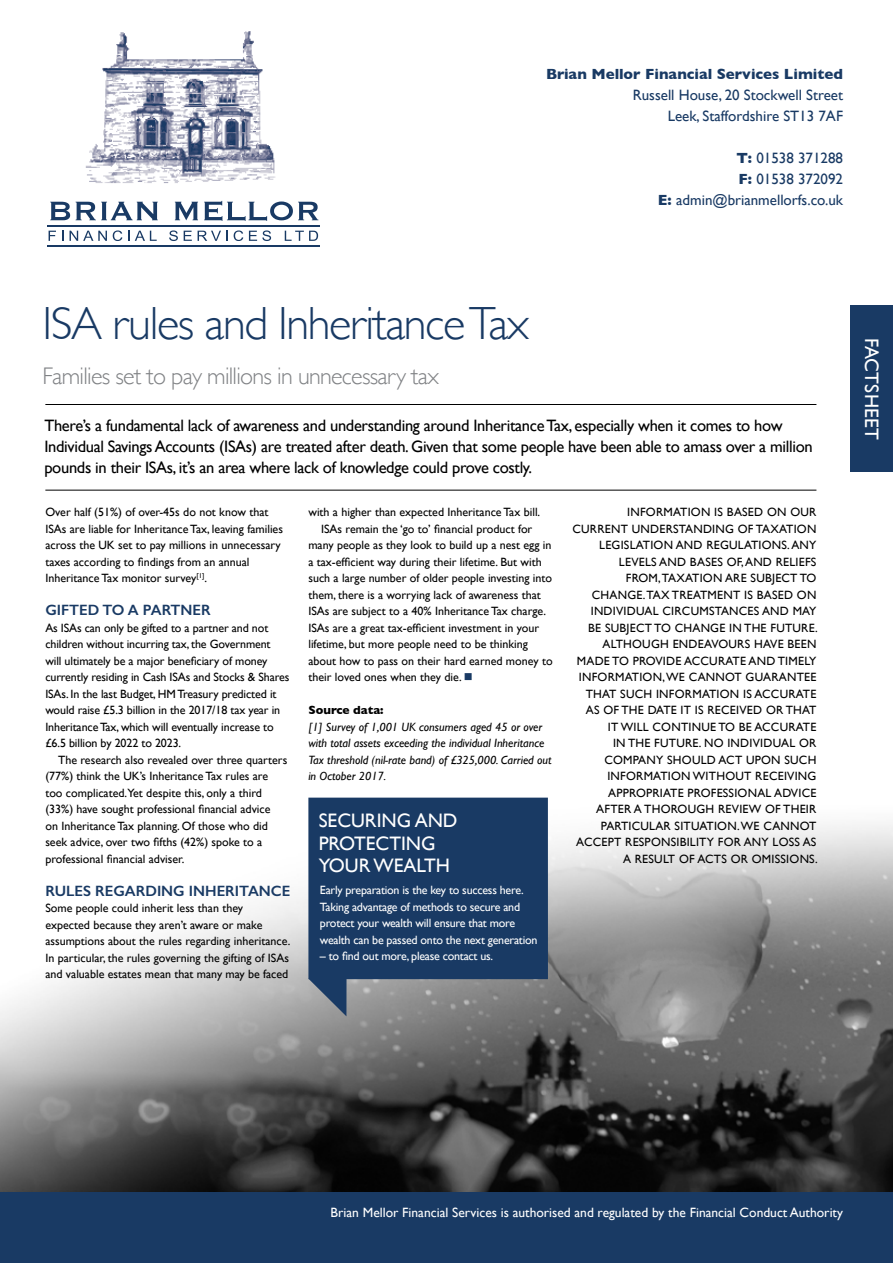
<style>
.page{position:relative;width:893px;height:1263px;background:#fff}
.page>*{position:absolute;margin:0;border:0;box-sizing:border-box;transform-origin:0 0}
.t1{font:300 46.5px "Gill Sans";letter-spacing:-.03em;color:#193a64}
.t2{font:300 24px "Gill Sans";letter-spacing:-.03em;color:#808285}
.t3{font:19.5px/22.5px "Gill Sans";color:#fff}
.t4{font:16.5px/21px "Gill Sans";letter-spacing:-.02em;color:#000}
.t5{font:15px/21px "Gill Sans";color:#193a64;text-align:right}
.t6{font:600 15px "Gill Sans";color:#193a64}
.t7{font:700 15px "Gill Sans";color:#193a64}
.t8{font:13.5px "Gill Sans";color:#fff}
.t9{font:12px/16.5px "Gill Sans";color:#000}
.t10{font:12px/16.5px "Gill Sans";letter-spacing:.02em;color:#000;text-align:right}
.t11{font:12px/16.5px "Gill Sans";letter-spacing:-.02em;color:#fff}
.t12{font:italic 12px/16.5px "Gill Sans";color:#000}
.t13{font:700 12px "Gill Sans";color:#000}
.s1{font-weight:700}
.s2{color:#193a64}
</style>
<div class="page">
<img style="left:0;top:824px;width:893px;height:368px">
<hr style="left:45px;top:490px;width:771px;height:1px;background:#000">
<hr style="left:45px;top:404px;width:771px;height:1px;background:#000">
<svg style="left:308px;top:979px;width:38px;height:37px"></svg>
<div style="left:308px;top:798px;width:240px;height:181px;background:#193a64"></div>
<div style="left:0;top:1192px;width:893px;height:71px;background:#193a64"></div>
<div style="left:850px;top:306px;width:43px;height:166px;background:#193a64"></div>
<img style="left:85px;top:31px;width:191px;height:152px">
<svg style="left:50px;top:202px;width:20px;height:18px"></svg>
<svg style="left:76px;top:202px;width:82px;height:18px"></svg>
<svg style="left:175px;top:202px;width:23px;height:18px"></svg>
<svg style="left:204px;top:201px;width:114px;height:20px"></svg>
<svg style="left:49px;top:231px;width:7px;height:10px"></svg>
<svg style="left:70px;top:231px;width:37px;height:10px"></svg>
<svg style="left:113px;top:230px;width:9px;height:11px"></svg>
<svg style="left:128px;top:231px;width:29px;height:10px"></svg>
<svg style="left:169px;top:230px;width:9px;height:11px"></svg>
<svg style="left:184px;top:231px;width:8px;height:10px"></svg>
<svg style="left:198px;top:231px;width:30px;height:10px"></svg>
<svg style="left:234px;top:230px;width:9px;height:11px"></svg>
<svg style="left:249px;top:230px;width:22px;height:11px"></svg>
<svg style="left:285px;top:231px;width:33px;height:10px"></svg>
<hr style="left:47px;top:226px;width:273px;height:1px;background:#193a64">
<hr style="left:47px;top:245px;width:273px;height:1px;background:#193a64">
<p class="t7" style="left:546px;top:65px;width:298px">Brian Mellor Financial Services Limited</p>
<p class="t5" style="left:633px;top:84px;width:212px">Russell House, 20 Stockwell Street<br>Leek, Staffordshire ST13 7AF</p>
<p class="t5" style="left:658px;top:147px;width:187px"><span class="s1">T:</span> 01538 371288<br><span class="s1">F:</span> 01538 372092<br><span class="s1">E:</span> admin@brianmellorfs.co.uk</p>
<h1 class="t1" style="left:43px;top:297px;width:488px">ISA rules and Inheritance Tax</h1>
<h2 class="t2" style="left:43px;top:362px;width:398px">Families set to pay millions in unnecessary tax</h2>
<p class="t4" style="left:44px;top:415px;width:770px">There’s a fundamental lack of awareness and understanding around Inheritance Tax, especially when it comes to how<br>Individual Savings Accounts (ISAs) are treated after death. Given that some people have been able to amass over a million pounds in their ISAs, it’s an area where lack of knowledge could prove costly.</p>
<p class="t9" style="left:45px;top:504px;width:239px">Over half (51%) of over-45s do not know that ISAs are liable for Inheritance Tax, leaving families across the UK set to pay millions in unnecessary taxes according to findings from an annual Inheritance Tax monitor survey<sup>[1]</sup>.</p>
<p class="t6" style="left:45px;top:601px;width:167px">GIFTED TO A PARTNER</p>
<p class="t9" style="left:45px;top:619px;width:245px">As ISAs can only be gifted to a partner and not children without incurring tax, the Government will ultimately be a major beneficiary of money currently residing in Cash ISAs and Stocks &amp; Shares ISAs. In the last Budget, HM Treasury predicted it would raise £5.3 billion in the 2017/18 tax year in Inheritance Tax, which will eventually increase to £6.5 billion by 2022 to 2023.</p>
<p class="t9" style="left:45px;top:751px;width:243px;text-indent:13px">The research also revealed over three quarters (77%) think the UK’s Inheritance Tax rules are too complicated.Yet despite this, only a third (33%) have sought professional financial advice<br>on Inheritance Tax planning. Of those who did seek advice, over two fifths (42%) spoke to a professional financial adviser.</p>
<p class="t6" style="left:45px;top:881px;width:247px">RULES REGARDING INHERITANCE</p>
<p class="t9" style="left:45px;top:900px;width:247px">Some people could inherit less than they expected because they aren’t aware or make assumptions about the rules regarding inheritance.<br>In particular, the rules governing the gifting of ISAs and valuable estates mean that many may be faced</p>
<p class="t10" style="left:572px;top:504px;width:247px">INFORMATION IS BASED ON OUR<br>CURRENT UNDERSTANDING OF TAXATION<br>LEGISLATION AND REGULATIONS. ANY<br>LEVELS AND BASES OF, AND RELIEFS<br>FROM, TAXATION ARE SUBJECT TO<br>CHANGE. TAX TREATMENT IS BASED ON<br>INDIVIDUAL CIRCUMSTANCES AND MAY<br>BE SUBJECT TO CHANGE IN THE FUTURE.<br>ALTHOUGH ENDEAVOURS HAVE BEEN<br>MADE TO PROVIDE ACCURATE AND TIMELY<br>INFORMATION, WE CANNOT GUARANTEE<br>THAT SUCH INFORMATION IS ACCURATE<br>AS OF THE DATE IT IS RECEIVED OR THAT<br>IT WILL CONTINUE TO BE ACCURATE<br>IN THE FUTURE. NO INDIVIDUAL OR<br>COMPANY SHOULD ACT UPON SUCH<br>INFORMATION WITHOUT RECEIVING<br>APPROPRIATE PROFESSIONAL ADVICE<br>AFTER A THOROUGH REVIEW OF THEIR<br>PARTICULAR SITUATION. WE CANNOT<br>ACCEPT RESPONSIBILITY FOR ANY LOSS AS<br>A RESULT OF ACTS OR OMISSIONS.</p>
<p class="t9" style="left:308px;top:504px;width:233px">with a higher than expected Inheritance Tax bill.</p>
<p class="t9" style="left:321px;top:520px;width:213px">ISAs remain the ‘go to’ financial product for</p>
<p class="t9" style="left:308px;top:537px;width:245px">many people as they look to build up a nest egg in</p>
<p class="t9" style="left:308px;top:553px;width:235px">a tax-efficient way during their lifetime. But with</p>
<p class="t9" style="left:308px;top:570px;width:245px">such a large number of older people investing into</p>
<p class="t9" style="left:308px;top:586px;width:234px">them, there is a worrying lack of awareness that</p>
<p class="t9" style="left:308px;top:603px;width:239px">ISAs are subject to a 40% Inheritance Tax charge.</p>
<p class="t9" style="left:308px;top:619px;width:232px">ISAs are a great tax-efficient investment in your</p>
<p class="t9" style="left:308px;top:636px;width:221px">lifetime, but more people need to be thinking</p>
<p class="t9" style="left:308px;top:652px;width:246px">about how to pass on their hard earned money to</p>
<p class="t9" style="left:308px;top:669px;width:166px">their loved ones when they die. <span class="s2">■</span></p>
<p class="t13" style="left:308px;top:703px;width:77px">Source data:</p>
<p class="t12" style="left:308px;top:718px;width:245px">[1] Survey of 1,001 UK consumers aged 45 or over with total assets exceeding the individual Inheritance Tax threshold (nil-rate band) of £325,000. Carried out in October 2017.</p>
<h3 class="t3" style="left:319px;top:809px;width:140px">SECURING AND<br>PROTECTING<br>YOUR WEALTH</h3>
<p class="t11" style="left:320px;top:882px;width:219px">Early preparation is the key to success here.<br>Taking advantage of methods to secure and protect your wealth will ensure that more wealth can be passed onto the next generation</p>
<p class="t11" style="left:320px;top:948px;width:175px">– to find out more, please contact us.</p>
<h3 class="t3" style="left:883px;top:338px;width:104px;rotate:90deg">FACTSHEET</h3>
<p class="t8" style="left:331px;top:1204px;width:514px">Brian Mellor Financial Services is authorised and regulated by the Financial Conduct Authority</p>
</div>
